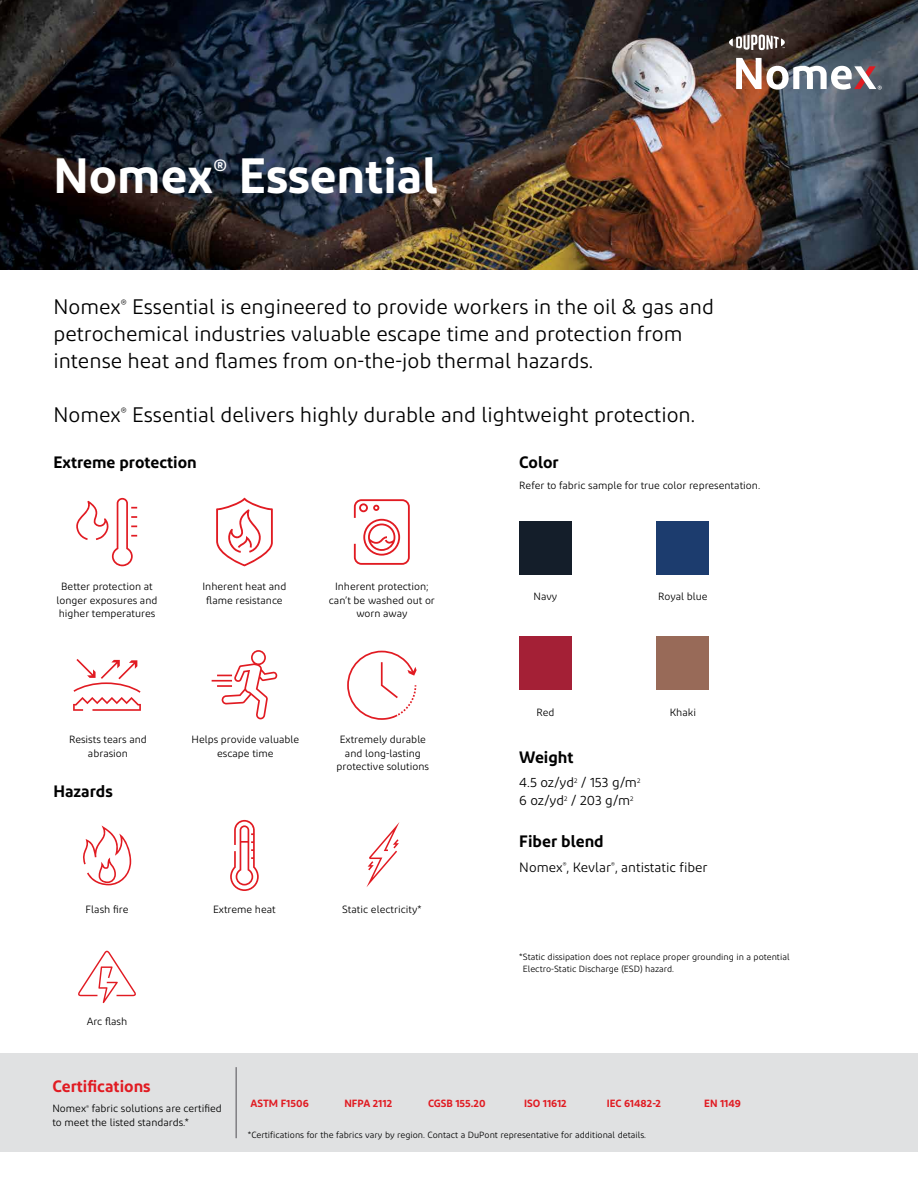
<style>
.page{position:relative;width:918px;height:1188px;background:#fff}
.page>*{position:absolute;margin:0;border:0;box-sizing:border-box;transform-origin:0 0}
.t1{font:600 49.5px "Diodrum";color:#fff}
.t2{font:21px/27px "Diodrum";color:#000}
.t3{font:600 16.5px "Diodrum";color:#000}
.t4{font:600 16.5px "Diodrum";color:#e11b22}
.t5{font:13.5px/18px "Diodrum";color:#000}
.t6{font:10.5px/13.5px "Diodrum";color:#000;text-align:center}
.t7{font:600 10.5px "Diodrum";color:#e11b22}
.t8{font:9px/12px "Diodrum";color:#000}
</style>
<div class="page">
<div style="left:0;top:1054px;width:918px;height:98px;background:#e0e1e2"></div>
<img style="left:0;top:0;width:918px;height:270px">
<svg style="left:729px;top:34px;width:56px;height:16px"></svg>
<img style="left:736px;top:58px;width:146px;height:32px">
<div style="left:519px;top:521px;width:53px;height:54px;background:#141e2a"></div>
<div style="left:657px;top:636px;width:52px;height:54px;background:#986a58"></div>
<div style="left:519px;top:636px;width:53px;height:54px;background:#a42036"></div>
<div style="left:657px;top:521px;width:52px;height:54px;background:#1c3c6e"></div>
<svg style="left:76px;top:498px;width:61px;height:68px"></svg>
<svg style="left:216px;top:498px;width:57px;height:68px"></svg>
<svg style="left:354px;top:499px;width:56px;height:66px"></svg>
<svg style="left:347px;top:651px;width:70px;height:69px"></svg>
<svg style="left:212px;top:650px;width:66px;height:69px"></svg>
<svg style="left:73px;top:659px;width:68px;height:52px"></svg>
<svg style="left:230px;top:820px;width:29px;height:71px"></svg>
<svg style="left:83px;top:825px;width:48px;height:60px"></svg>
<svg style="left:78px;top:951px;width:58px;height:52px"></svg>
<svg style="left:366px;top:822px;width:33px;height:65px"></svg>
<hr style="left:235px;top:1067px;width:2px;height:71px;background:#807f83">
<h1 class="t1" style="left:53px;top:144px;width:386px">Nomex<sup>®</sup> Essential</h1>
<h2 class="t2" style="left:53px;top:293px;width:662px">Nomex<sup>®</sup> Essential is engineered to provide workers in the oil &amp; gas and petrochemical industries valuable escape time and protection from intense heat and flames from on-the-job thermal hazards.</h2>
<h2 class="t2" style="left:53px;top:401px;width:643px">Nomex<sup>®</sup> Essential delivers highly durable and lightweight protection.</h2>
<h3 class="t3" style="left:53px;top:452px;width:145px">Extreme protection</h3>
<h3 class="t3" style="left:519px;top:452px;width:41px">Color</h3>
<p class="t6" style="left:519px;top:478px;width:242px">Refer to fabric sample for true color representation.</p>
<p class="t6" style="left:56px;top:580px;width:103px">Better protection at longer exposures and higher temperatures</p>
<p class="t6" style="left:203px;top:580px;width:85px">Inherent heat and flame resistance</p>
<p class="t6" style="left:329px;top:580px;width:108px">Inherent protection; can’t be washed out or worn away</p>
<p class="t6" style="left:69px;top:733px;width:79px">Resists tears and abrasion</p>
<h3 class="t3" style="left:53px;top:781px;width:61px">Hazards</h3>
<p class="t6" style="left:192px;top:733px;width:109px">Helps provide valuable escape time</p>
<p class="t6" style="left:337px;top:733px;width:94px">Extremely durable and long-lasting protective solutions</p>
<p class="t6" style="left:86px;top:902px;width:44px">Flash fire</p>
<p class="t6" style="left:87px;top:1015px;width:42px">Arc flash</p>
<p class="t6" style="left:213px;top:902px;width:64px">Extreme heat</p>
<p class="t6" style="left:342px;top:902px;width:81px">Static electricity*</p>
<p class="t6" style="left:534px;top:590px;width:25px">Navy</p>
<p class="t6" style="left:658px;top:590px;width:51px">Royal blue</p>
<p class="t6" style="left:536px;top:705px;width:20px">Red</p>
<p class="t6" style="left:670px;top:705px;width:28px">Khaki</p>
<h3 class="t3" style="left:519px;top:746px;width:56px">Weight</h3>
<p class="t5" style="left:519px;top:773px;width:123px">4.5 oz/yd<sup>2</sup> / 153 g/m<sup>2<br></sup>6 oz/yd<sup>2</sup> / 203 g/m<sup>2</sup></p>
<h3 class="t3" style="left:519px;top:831px;width:86px">Fiber blend</h3>
<p class="t5" style="left:519px;top:858px;width:190px">Nomex<sup>®</sup>, Kevlar<sup>®</sup>, antistatic fiber</p>
<p class="t8" style="left:523px;top:951px;width:268px;text-indent:-4px">*Static dissipation does not replace proper grounding in a potential<br>Electro-Static Discharge (ESD) hazard.</p>
<h3 class="t4" style="left:52px;top:1076px;width:100px">Certifications</h3>
<p class="t6" style="left:52px;top:1102px;width:171px;text-align:left">Nomex<sup>®</sup> fabric solutions are certified to meet the listed standards.*</p>
<p class="t7" style="left:251px;top:1096px;width:60px">ASTM F1506</p>
<p class="t7" style="left:344px;top:1096px;width:49px">NFPA 2112</p>
<p class="t7" style="left:428px;top:1096px;width:59px">CGSB 155.20</p>
<p class="t7" style="left:524px;top:1096px;width:44px">ISO 11612</p>
<p class="t7" style="left:607px;top:1096px;width:56px">IEC 61482-2</p>
<p class="t7" style="left:704px;top:1096px;width:38px">EN 1149</p>
<p class="t8" style="left:248px;top:1129px;width:400px">*Certifications for the fabrics vary by region. Contact a DuPont representative for additional details.</p>
</div>
